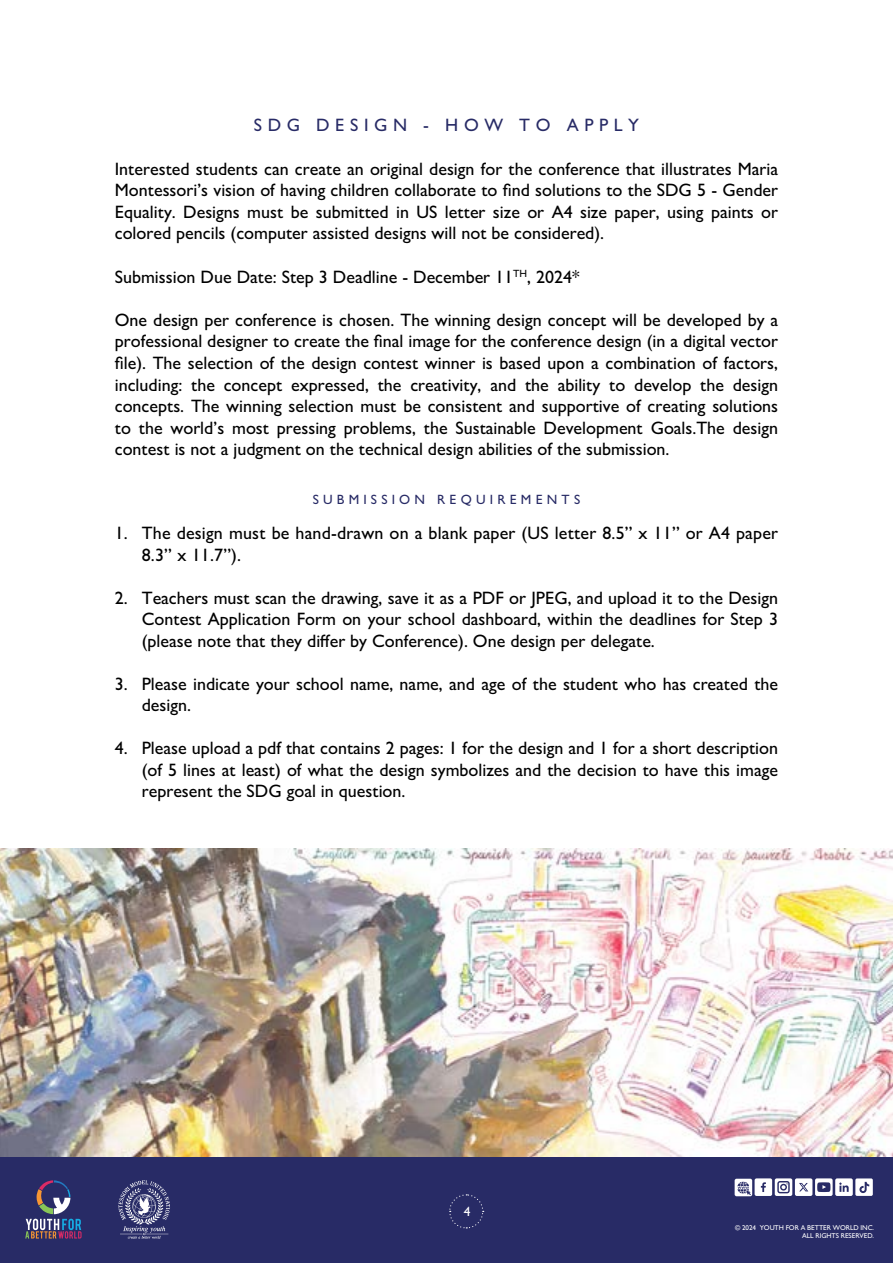
<style>
.page{position:relative;width:893px;height:1263px;background:#fff}
.page>*{position:absolute;margin:0;border:0;box-sizing:border-box;transform-origin:0 0}
.t1{font:500 18px/21.6px "Gill Sans";color:#000}
.t2{font:500 18px "Gill Sans";letter-spacing:.31em;color:#282b66}
.t3{font:500 13.5px "Gill Sans";color:#282b66}
.t4{font:500 13.5px "Gill Sans";color:#fff}
.t5{font:500 10.5px "Gill Sans";color:#000}
.t6{font:500 7.05px "Gill Sans";letter-spacing:-.01em;color:#fff}
</style>
<div class="page">
<div style="left:0;top:1156px;width:893px;height:107px;background:#282b66"></div>
<svg style="left:735px;top:1178px;width:138px;height:18px"></svg>
<svg style="left:118px;top:1180px;width:52px;height:58px"></svg>
<svg style="left:25px;top:1180px;width:57px;height:58px"></svg>
<svg style="left:449px;top:1194px;width:35px;height:35px"></svg>
<img style="left:0;top:848px;width:893px;height:309px">
<p class="t2" style="left:254px;top:115px;width:48px">SDG</p>
<p class="t1" style="left:115px;top:157px;width:665px;text-align:justify">Interested students can create an original design for the conference that illustrates Maria Montessori s’ vision of having children collaborate to find solutions to the SDG -5 Gender Equality. Designs must be submitted in US letter size or A4 size paper, using paints or colored pencils (computer assisted designs will not be considered .(</p>
<p class="t1" style="left:527px;top:265px;width:54px">, 2024*</p>
<p class="t2" style="left:316px;top:115px;width:92px">DESIGN</p>
<p class="t2" style="left:445px;top:115px;width:59px">H O W</p>
<p class="t2" style="left:519px;top:115px;width:33px">T O</p>
<p class="t2" style="left:567px;top:115px;width:74px">A P P L Y</p>
<p class="t2" style="left:423px;top:115px;width:6px">-</p>
<p class="t5" style="left:513px;top:267px;width:15px">TH</p>
<p class="t1" style="left:115px;top:265px;width:400px">Submission Due Date: Step 3 Deadline - December 11</p>
<p class="t1" style="left:115px;top:309px;width:665px;text-align:right">One design per conference is chosen. The winning design concept will be developed by a professional designer to create the final image for the conference design (in a digital vector file .) The selection of the design contest winner is based upon a combination of factors, design</p>
<p class="t1" style="left:115px;top:373px;width:665px">including:<br>concepts. The winning selection must be consistent and supportive of creating solutions to the world s’ most pressing problems, the Sustainable Development Goals.The design contest is not a judgment on the technical design abilities of the submission.</p>
<p class="t3" style="left:437px;top:491px;width:144px">R E Q U RI E M E N T S</p>
<p class="t1" style="left:191px;top:373px;width:25px">the</p>
<p class="t1" style="left:291px;top:373px;width:79px">expressed,</p>
<p class="t1" style="left:378px;top:373px;width:25px">the</p>
<p class="t1" style="left:490px;top:373px;width:27px">and</p>
<p class="t1" style="left:525px;top:373px;width:25px">the</p>
<p class="t1" style="left:558px;top:373px;width:44px">ability</p>
<p class="t1" style="left:634px;top:373px;width:59px">develop</p>
<p class="t1" style="left:700px;top:373px;width:25px">the</p>
<p class="t1" style="left:410px;top:373px;width:73px">creativity,</p>
<p class="t1" style="left:224px;top:373px;width:60px">concept</p>
<p class="t1" style="left:609px;top:373px;width:18px">to</p>
<p class="t3" style="left:313px;top:491px;width:114px">S U B M SI S OI N</p>
<p class="t1" style="left:142px;top:522px;width:638px">The design must be hand-drawn on a blank paper (US letter 8.5” x 11” or A4 paper</p>
<p class="t1" style="left:115px;top:522px;width:15px">1.</p>
<p class="t1" style="left:115px;top:586px;width:14px">2.</p>
<p class="t1" style="left:115px;top:672px;width:14px">3.</p>
<p class="t1" style="left:115px;top:737px;width:14px">4.</p>
<p class="t1" style="left:142px;top:544px;width:101px">8.3” x 11.7 .(“</p>
<p class="t1" style="left:142px;top:586px;width:638px">Teachers must scan the drawing, save it as a PDF or JPEG, and upload it to the Design</p>
<p class="t1" style="left:142px;top:608px;width:638px">Contest Application Form on your school dashboard, within the deadlines for Step 3 (please note that they differ by Conference .) One design per delegate.</p>
<p class="t1" style="left:142px;top:672px;width:638px">Please indicate your school name, name, and age of the student who has created the</p>
<p class="t1" style="left:142px;top:694px;width:51px">design.</p>
<p class="t1" style="left:142px;top:737px;width:638px">Please upload a pdf that contains 2 pages 1: for the design and 1 for a short description</p>
<p class="t1" style="left:142px;top:759px;width:638px">(of 5 lines at least) of what the design symbolizes and the decision to have this image represent the SDG goal in question.</p>
<p class="t4" style="left:464px;top:1203px;width:8px">4</p>
<p class="t6" style="left:735px;top:1223px;width:22px">© 2024</p>
<p class="t6" style="left:760px;top:1223px;width:116px">YOUTH FOR A BETTER WORLD INC.</p>
<p class="t6" style="left:802px;top:1231px;width:73px">ALL RIGHTS RESERVED.</p>
</div>
